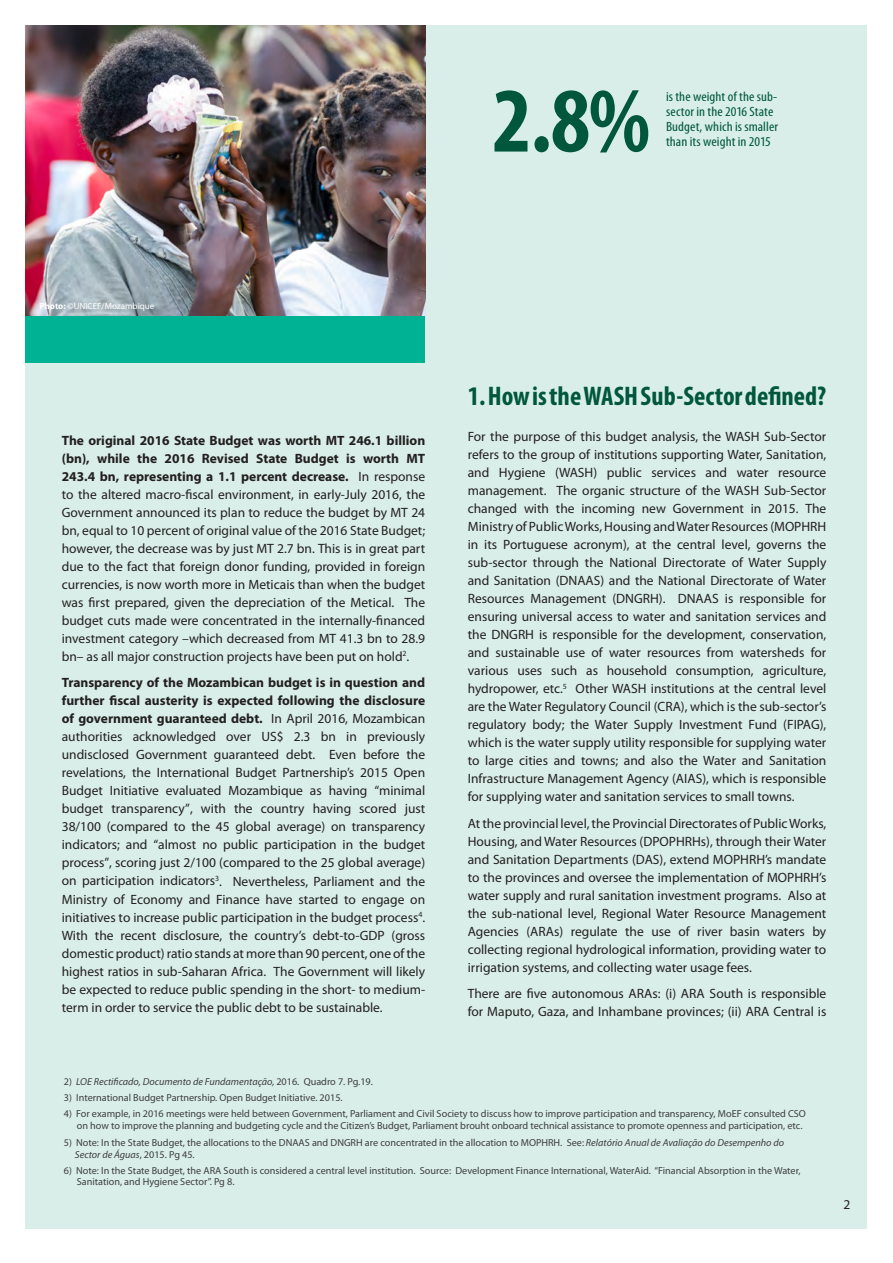
<style>
.page{position:relative;width:893px;height:1263px;background:#fff}
.page>*{position:absolute;margin:0;border:0;box-sizing:border-box;transform-origin:0 0}
.t1{font:700 condensed 92.85px "Myriad Pro";color:#00573c}
.Bread_BB{font:700 condensed 27px "Myriad Pro";color:#00573c}
.Bread_BB-2{font:13.5px/18px "Myriad Pro";color:#231f20;text-align:justify}
.Biggest_header{font:condensed 13.5px/15px "Myriad Pro";letter-spacing:.005em;color:#00573c;scale:1.09 1}
.Footnote{font:10.2px/12px "Myriad Pro";color:#3e3e3f}
.Footnote-2{font:italic 10.2px "Myriad Pro";color:#3e3e3f}
.t2{font:9px "Myriad Pro";color:#fff}
.s1{font-weight:700}
.s2{font-style:normal}
.s3{font-style:italic}
</style>
<div class="page">
<div style="left:26px;top:26px;width:841px;height:1203px;background:#d9eee8"></div>
<img style="left:26px;top:26px;width:399px;height:290px">
<div style="left:26px;top:316px;width:399px;height:47px;background:#00b294"></div>
<p class="t1" style="left:492px;top:69px;width:159px">2.8%</p>
<p class="Biggest_header" style="left:666px;top:89px;width:104px">is the weight of the sub&shy;sector in the 2016 State<br>Budget, which is smaller than its weight in 2015</p>
<p class="t2" style="left:39px;top:301px;width:117px"><span class="s1">Photo:</span> ©UNICEF/Mozambique</p>
<p class="Bread_BB-2" style="left:62px;top:432px;width:365px"><span class="s1">The original 2016 State Budget was worth MT 246.1 billion (bn), while the 2016 Revised State Budget is worth MT 243.4 bn, representing a 1.1 percent decrease.</span> In response to the altered macro-fiscal environment, in early-July 2016, the Government announced its plan to reduce the budget by MT 24 bn, equal to 10 percent of original value of the 2016 State Budget; however, the decrease was by just MT 2.7 bn. This is in great part due to the fact that foreign donor funding, provided in foreign currencies, is now worth more in Meticais than when the budget was first prepared, given the depreciation of the Metical. The budget cuts made were concentrated in the internally-financed investment category –which decreased from MT 41.3 bn to 28.9 bn– as all major construction projects have been put on hold<sup>2</sup>.</p>
<p class="Bread_BB-2" style="left:62px;top:674px;width:365px"><span class="s1">Transparency of the Mozambican budget is in question and further fiscal austerity is expected following the disclosure of government guaranteed debt.</span> In April 2016, Mozambican authorities acknowledged over US$ 2.3 bn in previously undisclosed Government guaranteed debt. Even before the revelations, the International Budget Partnership’s 2015 Open Budget Initiative evaluated Mozambique as having “minimal budget transparency”, with the country having scored just 38/100 (compared to the 45 global average) on transparency indicators; and “almost no public participation in the budget process”, scoring just 2/100 (compared to the 25 global average) on participation indicators<sup>3</sup>. Nevertheless, Parliament and the Ministry of Economy and Finance have started to engage on initiatives to increase public participation in the budget process<sup>4</sup>.<br>With the recent disclosure, the country’s debt-to-GDP (gross domestic product) ratio stands at more than 90 percent, one of the highest ratios in sub-Saharan Africa. The Government will likely be expected to reduce public spending in the short- to medium&shy;term in order to service the public debt to be sustainable.</p>
<p class="Bread_BB" style="left:468px;top:381px;width:360px">1. How is the WASH Sub-Sector defined?</p>
<p class="Bread_BB-2" style="left:468px;top:428px;width:360px">For the purpose of this budget analysis, the WASH Sub-Sector refers to the group of institutions supporting Water, Sanitation, and Hygiene (WASH) public services and water resource management. The organic structure of the WASH Sub-Sector changed with the incoming new Government in 2015. The Ministry of Public Works, Housing and Water Resources (MOPHRH in its Portuguese acronym), at the central level, governs the sub-sector through the National Directorate of Water Supply and Sanitation (DNAAS) and the National Directorate of Water Resources Management (DNGRH). DNAAS is responsible for ensuring universal access to water and sanitation services and the DNGRH is responsible for the development, conservation, and sustainable use of water resources from watersheds for various uses such as household consumption, agriculture, hydropower, etc.<sup>5</sup> Other WASH institutions at the central level are the Water Regulatory Council (CRA), which is the sub-sector’s regulatory body; the Water Supply Investment Fund (FIPAG), which is the water supply utility responsible for supplying water to large cities and towns; and also the Water and Sanitation Infrastructure Management Agency (AIAS), which is responsible for supplying water and sanitation services to small towns.</p>
<p class="Bread_BB-2" style="left:468px;top:814px;width:360px">At the provincial level, the Provincial Directorates of Public Works, Housing, and Water Resources (DPOPHRHs), through their Water and Sanitation Departments (DAS), extend MOPHRH’s mandate to the provinces and oversee the implementation of MOPHRH’s water supply and rural sanitation investment programs. Also at the sub-national level, Regional Water Resource Management Agencies (ARAs) regulate the use of river basin waters by collecting regional hydrological information, providing water to irrigation systems, and collecting water usage fees.</p>
<p class="Bread_BB-2" style="left:468px;top:985px;width:360px">There are five autonomous ARAs: (i) ARA South is responsible for Maputo, Gaza, and Inhambane provinces; (ii) ARA Central is</p>
<p class="Footnote-2" style="left:64px;top:1075px;width:311px"><span class="s2">2)</span> LOE Rectificado, Documento de Fundamentação, <span class="s2">2016. Quadro 7. Pg.19.</span></p>
<p class="Footnote" style="left:64px;top:1092px;width:280px">3) International Budget Partnership. Open Budget Initiative. 2015.</p>
<p class="Footnote" style="left:77px;top:1108px;width:731px;text-indent:-13px">4) For example, in 2016 meetings were held between Government, Parliament and Civil Society to discuss how to improve participation and transparency, MoEF consulted CSO on how to improve the planning and budgeting cycle and the Citizen’s Budget, Parliament brouht onboard technical assistance to promote openness and participation, etc.</p>
<p class="Footnote" style="left:75px;top:1136px;width:711px;text-indent:-11px">5) Note: In the State Budget, the allocations to the DNAAS and DNGRH are concentrated in the allocation to MOPHRH. See: <span class="s3">Relatório Anual de Avaliação do Desempenho do<br>Sector de Águas</span>, 2015. Pg 45.</p>
<p class="Footnote" style="left:77px;top:1165px;width:725px;line-height:11.2px;text-indent:-13px">6) Note: In the State Budget, the ARA South is considered a central level institution. Source: Development Finance International, WaterAid. “Financial Absorption in the Water,<br>Sanitation, and Hygiene Sector”. Pg 8.</p>
<p class="Bread_BB-2" style="left:843px;top:1196px;width:8px">2</p>
</div>
